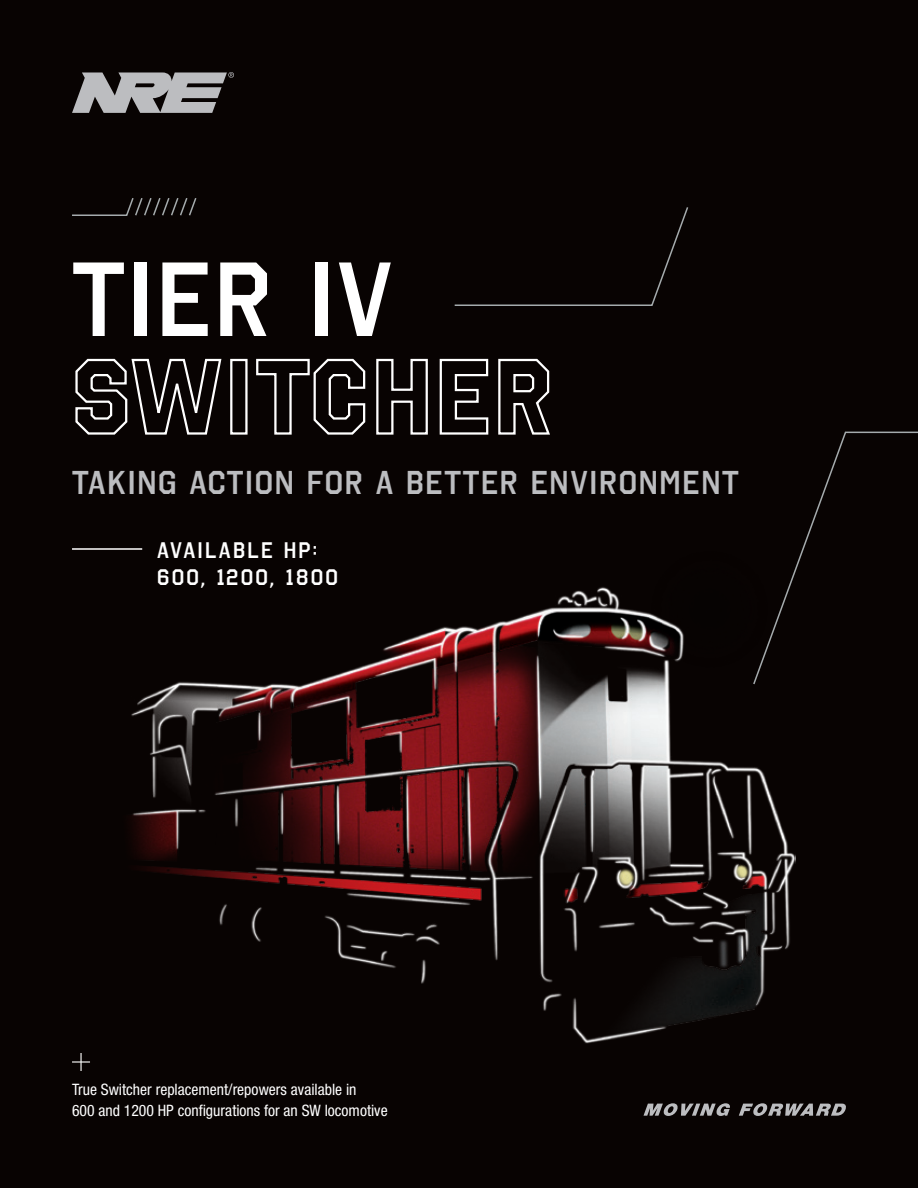
<style>
.page{position:relative;width:918px;height:1188px;background:#080302}
.page>*{position:absolute;margin:0;border:0;box-sizing:border-box;transform-origin:0 0}
.t1{font:105px "Octin College Sb";letter-spacing:.03em;color:#fff}
.t2{font:33px "Octin College Sb";letter-spacing:.05em;color:#bcbdc0}
.t3{font:22.5px/27px "Octin College Sb";letter-spacing:.1em;color:#fff}
.t4{font:condensed 15.75px/21px "Helvetica Neue LT Std";color:#fff}
</style>
<div class="page">
<svg style="left:796px;top:431px;width:122px;height:139px"></svg>
<svg style="left:72px;top:198px;width:125px;height:18px"></svg>
<svg style="left:75px;top:358px;width:147px;height:77px"></svg>
<div style="left:230px;top:359px;width:18px;height:76px;border:2px solid #fff"></div>
<svg style="left:256px;top:358px;width:110px;height:77px"></svg>
<svg style="left:376px;top:358px;width:52px;height:77px"></svg>
<svg style="left:439px;top:358px;width:50px;height:77px"></svg>
<svg style="left:498px;top:358px;width:52px;height:77px"></svg>
<hr style="left:72px;top:548px;width:70px;height:2px;background:#fff">
<svg style="left:454px;top:207px;width:235px;height:99px"></svg>
<svg style="left:644px;top:1103px;width:86px;height:13px"></svg>
<svg style="left:739px;top:1103px;width:107px;height:13px"></svg>
<svg style="left:72px;top:72px;width:162px;height:41px"></svg>
<svg style="left:72px;top:1053px;width:18px;height:18px"></svg>
<img style="left:122px;top:548px;width:674px;height:496px">
<h1 class="t1" style="left:72px;top:239px;width:322px">TIER IV</h1>
<h2 class="t2" style="left:72px;top:464px;width:668px">TAKING ACTION FOR A BETTER ENVIRONMENT</h2>
<h3 class="t3" style="left:157px;top:537px;width:182px">AVAILABLE HP:<br>600, 1200, 1800</h3>
<p class="t4" style="left:72px;top:1079px;width:317px">True Switcher replacement/repowers available in<br>600 and 1200 HP configurations for an SW locomotive</p>
</div>
